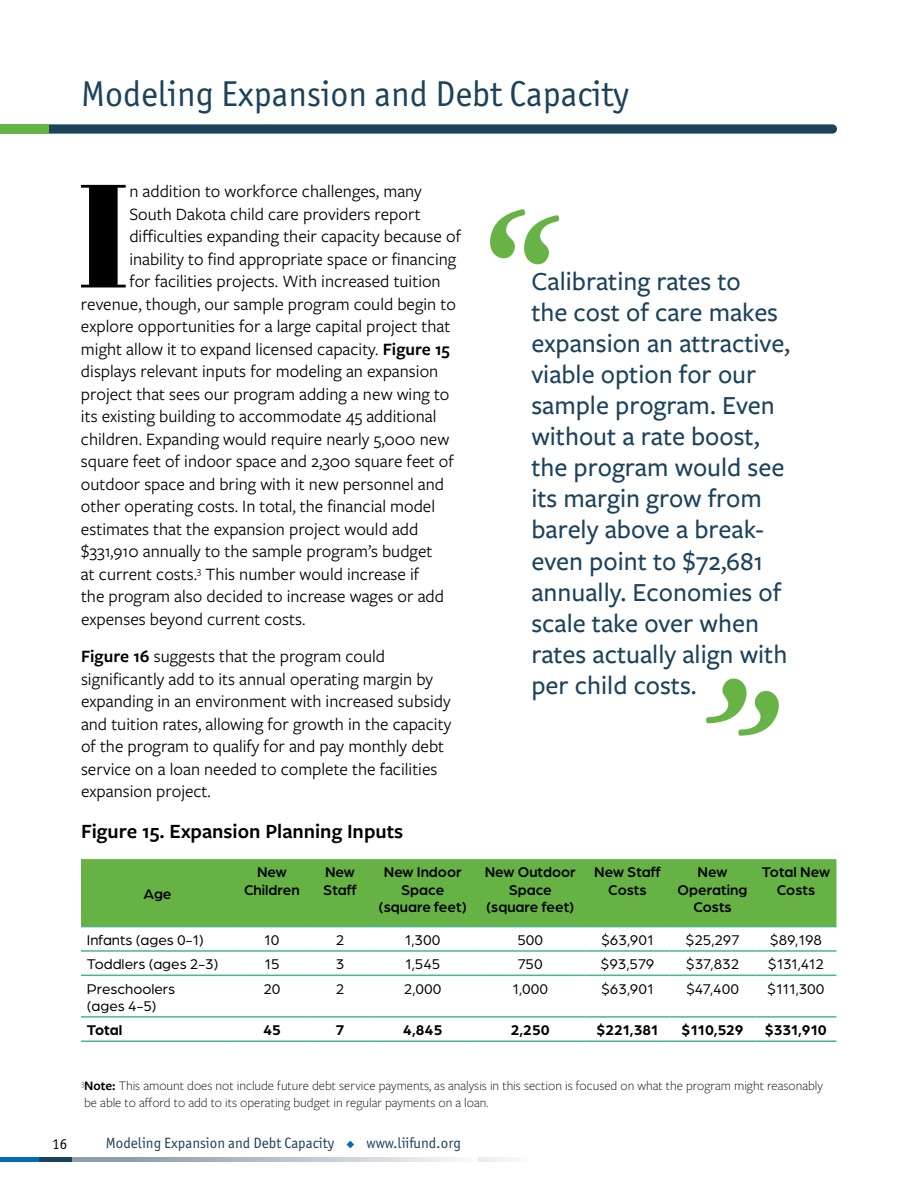
<style>
.page{position:relative;width:918px;height:1188px;background:#fff}
.page>*{position:absolute;margin:0;border:0;box-sizing:border-box;transform-origin:0 0}
.t1{font:146.55px "Abril Fatface";color:#000}
.t2{font:36px "Officina Sans ITC Pro";color:#1c425c}
.t3{font:500 27px/31px "Freight Sans Pro";color:#1c425c}
.t4{font:600 21px "Freight Sans Pro";color:#000}
.t5{font:18px/22.5px "Freight Sans Pro";color:#000}
.t6{font:15px/17.2px "Arboria";color:#000}
.t7{font:500 15px/17.2px "Arboria";color:#000;text-align:center}
.t8{font:15px "Officina Sans ITC Pro";color:#1c425c}
.t9{font:700 15px "Arboria";color:#000}
.t10{font:15px "Officina Sans ITC Pro";color:#000}
.t11{font:300 13.5px/16.5px "Freight Sans Pro";color:#000}
.s1{font-weight:600}
</style>
<div class="page">
<div style="left:0;top:1157px;width:72px;height:5px;background:#006db6"></div>
<div style="left:39px;top:1157px;width:33px;height:5px;background:#1c425c"></div>
<div style="left:81px;top:859px;width:755px;height:67px;background:#66b245"></div>
<hr style="left:81px;top:926px;width:153px;height:1px;background:#48b68f">
<hr style="left:234px;top:926px;width:76px;height:1px;background:#48b68f">
<hr style="left:310px;top:926px;width:60px;height:1px;background:#48b68f">
<hr style="left:370px;top:926px;width:105px;height:1px;background:#48b68f">
<hr style="left:475px;top:926px;width:110px;height:1px;background:#48b68f">
<hr style="left:585px;top:926px;width:85px;height:1px;background:#48b68f">
<hr style="left:670px;top:926px;width:85px;height:1px;background:#48b68f">
<hr style="left:755px;top:926px;width:81px;height:1px;background:#48b68f">
<hr style="left:81px;top:950px;width:153px;height:2px;background:#48b68f">
<hr style="left:234px;top:950px;width:76px;height:2px;background:#48b68f">
<hr style="left:310px;top:950px;width:60px;height:2px;background:#48b68f">
<hr style="left:370px;top:950px;width:105px;height:2px;background:#48b68f">
<hr style="left:475px;top:950px;width:110px;height:2px;background:#48b68f">
<hr style="left:585px;top:950px;width:85px;height:2px;background:#48b68f">
<hr style="left:670px;top:950px;width:85px;height:2px;background:#48b68f">
<hr style="left:755px;top:950px;width:81px;height:2px;background:#48b68f">
<hr style="left:81px;top:975px;width:153px;height:1px;background:#48b68f">
<hr style="left:234px;top:975px;width:76px;height:1px;background:#48b68f">
<hr style="left:310px;top:975px;width:60px;height:1px;background:#48b68f">
<hr style="left:370px;top:975px;width:105px;height:1px;background:#48b68f">
<hr style="left:475px;top:975px;width:110px;height:1px;background:#48b68f">
<hr style="left:585px;top:975px;width:85px;height:1px;background:#48b68f">
<hr style="left:670px;top:975px;width:85px;height:1px;background:#48b68f">
<hr style="left:755px;top:975px;width:81px;height:1px;background:#48b68f">
<hr style="left:81px;top:1016px;width:153px;height:2px;background:#48b68f">
<hr style="left:234px;top:1016px;width:76px;height:2px;background:#48b68f">
<hr style="left:310px;top:1016px;width:60px;height:2px;background:#48b68f">
<hr style="left:370px;top:1016px;width:105px;height:2px;background:#48b68f">
<hr style="left:475px;top:1016px;width:110px;height:2px;background:#48b68f">
<hr style="left:585px;top:1016px;width:85px;height:2px;background:#48b68f">
<hr style="left:670px;top:1016px;width:85px;height:2px;background:#48b68f">
<hr style="left:755px;top:1016px;width:81px;height:2px;background:#48b68f">
<hr style="left:81px;top:1040px;width:153px;height:2px;background:#48b68f">
<hr style="left:234px;top:1040px;width:76px;height:2px;background:#48b68f">
<hr style="left:310px;top:1040px;width:60px;height:2px;background:#48b68f">
<hr style="left:370px;top:1040px;width:105px;height:2px;background:#48b68f">
<hr style="left:475px;top:1040px;width:110px;height:2px;background:#48b68f">
<hr style="left:585px;top:1040px;width:85px;height:2px;background:#48b68f">
<hr style="left:670px;top:1040px;width:85px;height:2px;background:#48b68f">
<hr style="left:755px;top:1040px;width:81px;height:2px;background:#48b68f">
<div style="left:72px;top:1157px;width:459px;height:5px;background:#f2f3f4"></div>
<svg style="left:72px;top:1157px;width:405px;height:5px"></svg>
<svg style="left:347px;top:1141px;width:7px;height:7px"></svg>
<svg style="left:490px;top:209px;width:70px;height:56px"></svg>
<svg style="left:706px;top:678px;width:73px;height:58px"></svg>
<div style="left:41px;top:124px;width:796px;height:10px;background:#1c425c;border-radius:5px"></div>
<div style="left:0;top:124px;width:49px;height:10px;background:#67b346"></div>
<h2 class="t2" style="left:81px;top:72px;width:549px">Modeling Expansion and Debt Capacity</h2>
<h1 class="t1" style="left:77px;top:132px;width:54px">I</h1>
<p class="t5" style="left:129px;top:180px;width:294px">n addition to workforce challenges, many</p>
<p class="t5" style="left:129px;top:202px;width:293px">South Dakota child care providers report</p>
<p class="t5" style="left:129px;top:225px;width:333px">difficulties expanding their capacity because of</p>
<p class="t5" style="left:129px;top:247px;width:328px">inability to find appropriate space or financing</p>
<p class="t5" style="left:129px;top:270px;width:313px">for facilities projects. With increased tuition</p>
<p class="t5" style="left:81px;top:292px;width:376px">revenue, though, our sample program could begin to</p>
<p class="t5" style="left:81px;top:315px;width:371px">explore opportunities for a large capital project that</p>
<p class="t5" style="left:81px;top:337px;width:370px">might allow it to expand licensed capacity. <span class="s1">Figure 15</span></p>
<p class="t5" style="left:81px;top:360px;width:359px">displays relevant inputs for modeling an expansion</p>
<p class="t5" style="left:81px;top:382px;width:370px">project that sees our program adding a new wing to</p>
<p class="t5" style="left:81px;top:405px;width:357px">its existing building to accommodate 45 additional</p>
<p class="t5" style="left:81px;top:427px;width:370px">children. Expanding would require nearly 5,000 new</p>
<p class="t5" style="left:81px;top:450px;width:374px">square feet of indoor space and 2,300 square feet of</p>
<p class="t5" style="left:81px;top:472px;width:365px">outdoor space and bring with it new personnel and</p>
<p class="t5" style="left:81px;top:495px;width:356px">other operating costs. In total, the financial model</p>
<p class="t5" style="left:81px;top:517px;width:339px">estimates that the expansion project would add</p>
<p class="t5" style="left:81px;top:540px;width:353px">$331,910 annually to the sample program’s budget</p>
<p class="t5" style="left:81px;top:562px;width:340px">at current costs.<sup>3</sup> This number would increase if</p>
<p class="t5" style="left:81px;top:585px;width:365px">the program also decided to increase wages or add</p>
<p class="t5" style="left:81px;top:607px;width:226px">expenses beyond current costs.</p>
<p class="t5" style="left:81px;top:645px;width:372px"><span class="s1">Figure 16</span> suggests that the program could significantly add to its annual operating margin by expanding in an environment with increased subsidy and tuition rates, allowing for growth in the capacity of the program to qualify for and pay monthly debt service on a loan needed to complete the facilities expansion project.</p>
<p class="t4" style="left:81px;top:817px;width:324px">Figure 15. Expansion Planning Inputs</p>
<p class="t3" style="left:531px;top:265px;width:260px">Calibrating rates to<br>the cost of care makes expansion an attractive, viable option for our sample program. Even without a rate boost, the program would see its margin grow from barely above a break&shy;even point to $72,681 annually. Economies of scale take over when rates actually align with per child costs.</p>
<p class="t7" style="left:144px;top:885px;width:29px">Age</p>
<p class="t7" style="left:244px;top:863px;width:57px">New<br>Children</p>
<p class="t7" style="left:323px;top:863px;width:35px;text-align:left">New<br>Staff</p>
<p class="t7" style="left:379px;top:863px;width:90px">New Indoor<br>Space (square feet)</p>
<p class="t7" style="left:485px;top:863px;width:93px">New Outdoor<br>Space (square feet)</p>
<p class="t7" style="left:594px;top:863px;width:68px">New Staff<br>Costs</p>
<p class="t7" style="left:678px;top:863px;width:71px">New<br>Operating<br>Costs</p>
<p class="t7" style="left:762px;top:863px;width:70px">Total New<br>Costs</p>
<p class="t6" style="left:87px;top:931px;width:118px">Infants (ages 0-1)</p>
<p class="t6" style="left:264px;top:931px;width:17px">10</p>
<p class="t6" style="left:336px;top:931px;width:10px">2</p>
<p class="t6" style="left:405px;top:931px;width:37px">1,300</p>
<p class="t6" style="left:517px;top:931px;width:27px">500</p>
<p class="t6" style="left:601px;top:931px;width:54px">$63,901</p>
<p class="t6" style="left:686px;top:931px;width:55px">$25,297</p>
<p class="t6" style="left:770px;top:931px;width:54px">$89,198</p>
<p class="t6" style="left:87px;top:955px;width:133px">Toddlers (ages 2-3)</p>
<p class="t6" style="left:264px;top:955px;width:17px">15</p>
<p class="t6" style="left:336px;top:955px;width:10px">3</p>
<p class="t6" style="left:405px;top:955px;width:37px">1,545</p>
<p class="t6" style="left:518px;top:955px;width:27px">750</p>
<p class="t6" style="left:601px;top:955px;width:55px">$93,579</p>
<p class="t6" style="left:686px;top:955px;width:55px">$37,832</p>
<p class="t6" style="left:768px;top:955px;width:57px">$131,412</p>
<p class="t6" style="left:87px;top:979px;width:90px">Preschoolers (ages 4-5)</p>
<p class="t6" style="left:263px;top:979px;width:19px">20</p>
<p class="t6" style="left:336px;top:979px;width:10px">2</p>
<p class="t6" style="left:404px;top:979px;width:39px">2,000</p>
<p class="t6" style="left:512px;top:979px;width:37px">1,000</p>
<p class="t6" style="left:601px;top:979px;width:54px">$63,901</p>
<p class="t6" style="left:686px;top:979px;width:55px">$47,400</p>
<p class="t6" style="left:767px;top:979px;width:59px">$111,300</p>
<p class="t9" style="left:87px;top:1020px;width:37px">Total</p>
<p class="t9" style="left:263px;top:1020px;width:19px">45</p>
<p class="t9" style="left:336px;top:1020px;width:10px">7</p>
<p class="t9" style="left:403px;top:1020px;width:41px">4,845</p>
<p class="t9" style="left:511px;top:1020px;width:40px">2,250</p>
<p class="t9" style="left:597px;top:1020px;width:63px">$221,381</p>
<p class="t9" style="left:682px;top:1020px;width:63px">$110,529</p>
<p class="t9" style="left:765px;top:1020px;width:63px">$331,910</p>
<p class="t10" style="left:52px;top:1135px;width:16px">16</p>
<p class="t11" style="left:81px;top:1077px;width:743px"><sup>3</sup><span class="s1">Note:</span> This amount does not include future debt service payments, as analysis in this section is focused on what the program might reasonably be able to afford to add to its operating budget in regular payments on a loan.</p>
<p class="t8" style="left:106px;top:1134px;width:230px">Modeling Expansion and Debt Capacity</p>
<p class="t8" style="left:367px;top:1134px;width:96px">www.liifund.org</p>
</div>
